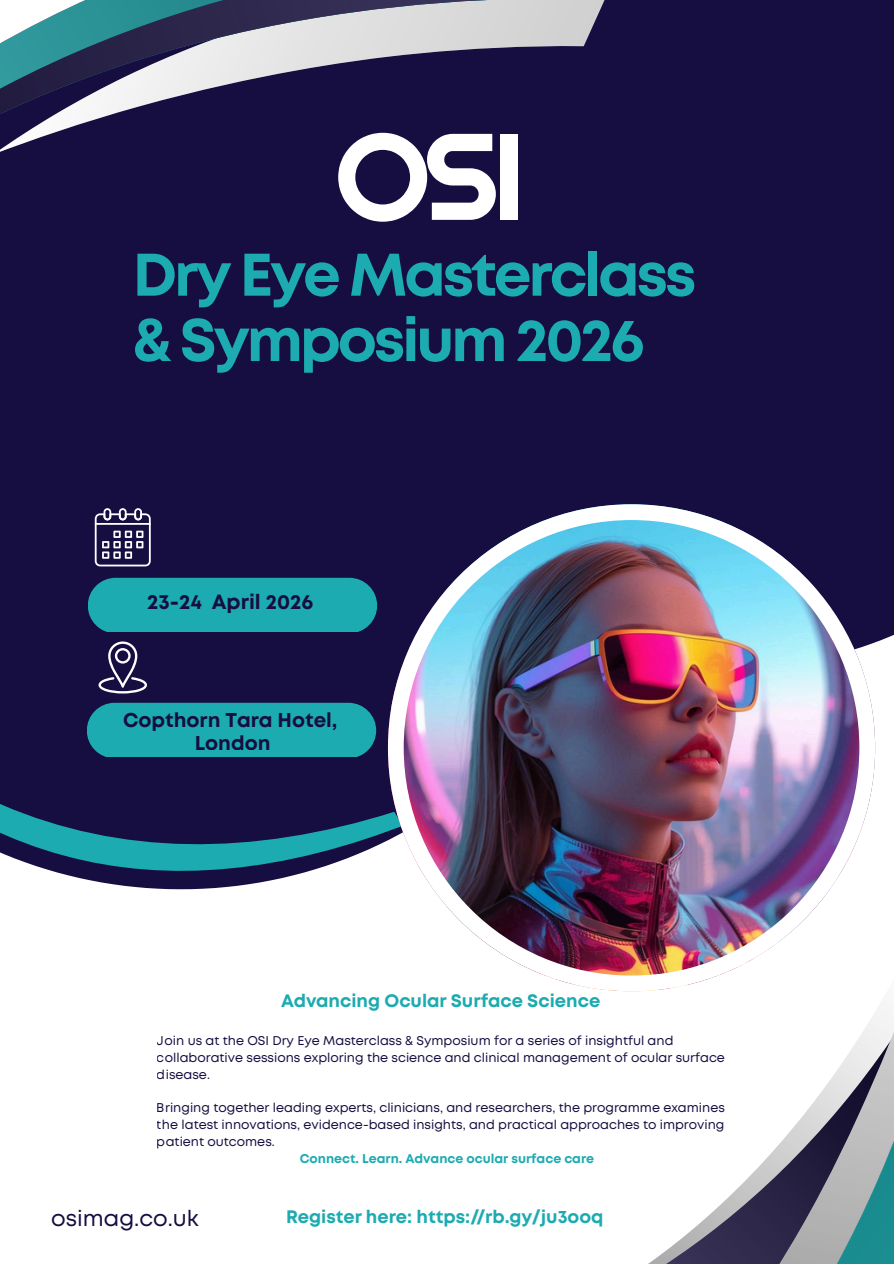
<style>
.page{position:relative;width:894px;height:1264px;background:#fff}
.page>*{position:absolute;margin:0;border:0;box-sizing:border-box;transform-origin:0 0}
.t1{font:122.7px "Righteous";color:#fff}
.t2{font:700 60px/65.2px "Mont";letter-spacing:-.05em;color:#1cabb0}
.t3{font:22.05px "Mont";color:#160d40}
.t4{font:700 20.55px "Mont";color:#160d40}
.t5{font:700 19.95px/23px "Mont";color:#160d40;text-align:center}
.t6{font:700 18px "Mont";color:#1cabb0}
.t7{font:12.75px/17px "Mont";color:#160d40}
.t8{font:700 12.75px "Mont";color:#1cabb0}
</style>
<div class="page">
<div style="left:0;top:410px;width:344px;height:195px;background:#160d40"></div>
<svg style="left:0;top:605px;width:388px;height:285px;background:#27315b"></svg>
<div style="left:344px;top:0;width:549px;height:664px;background:#160d40"></div>
<div style="left:701px;top:159px;width:192px;height:505px;background:#160d40"></div>
<svg style="left:0;top:0;width:605px;height:410px;background:#2d2854"></svg>
<svg style="left:654px;top:1008px;width:239px;height:255px"></svg>
<img style="left:388px;top:504px;width:486px;height:487px">
<div style="left:88px;top:578px;width:289px;height:54px;background:#1cabb0"></div>
<div style="left:87px;top:702px;width:289px;height:54px;background:#1cabb0"></div>
<svg style="left:95px;top:508px;width:56px;height:58px"></svg>
<svg style="left:98px;top:641px;width:49px;height:52px;background:#474068"></svg>
<h1 class="t1" style="left:335px;top:99px;width:192px">OSI</h1>
<h2 class="t2" style="left:133px;top:246px;width:565px">Dry Eye Masterclass &amp; Symposium 2026</h2>
<h3 class="t4" style="left:147px;top:594px;width:167px">23-24 April 2026</h3>
<h3 class="t5" style="left:123px;top:709px;width:216px">Copthorn Tara Hotel,<br>London</h3>
<h3 class="t6" style="left:281px;top:994px;width:321px">Advancing Ocular Surface Science</h3>
<p class="t7" style="left:157px;top:1032px;width:569px">Join us at the OSI Dry Eye Masterclass &amp; Symposium for a series of insightful and collaborative sessions exploring the science and clinical management of ocular surface disease.</p>
<p class="t7" style="left:157px;top:1100px;width:569px;text-align:justify">Bringing together leading experts, clinicians, and researchers, the programme examines the latest innovations, evidence-based insights, and practical approaches to improving patient outcomes.</p>
<p class="t8" style="left:299px;top:1153px;width:296px">Connect. Learn. Advance ocular surface care</p>
<h3 class="t3" style="left:51px;top:1209px;width:149px">osimag.co.uk</h3>
<h3 class="t6" style="left:286px;top:1210px;width:318px">Register here: https://rb.gy/ju3ooq</h3>
</div>
